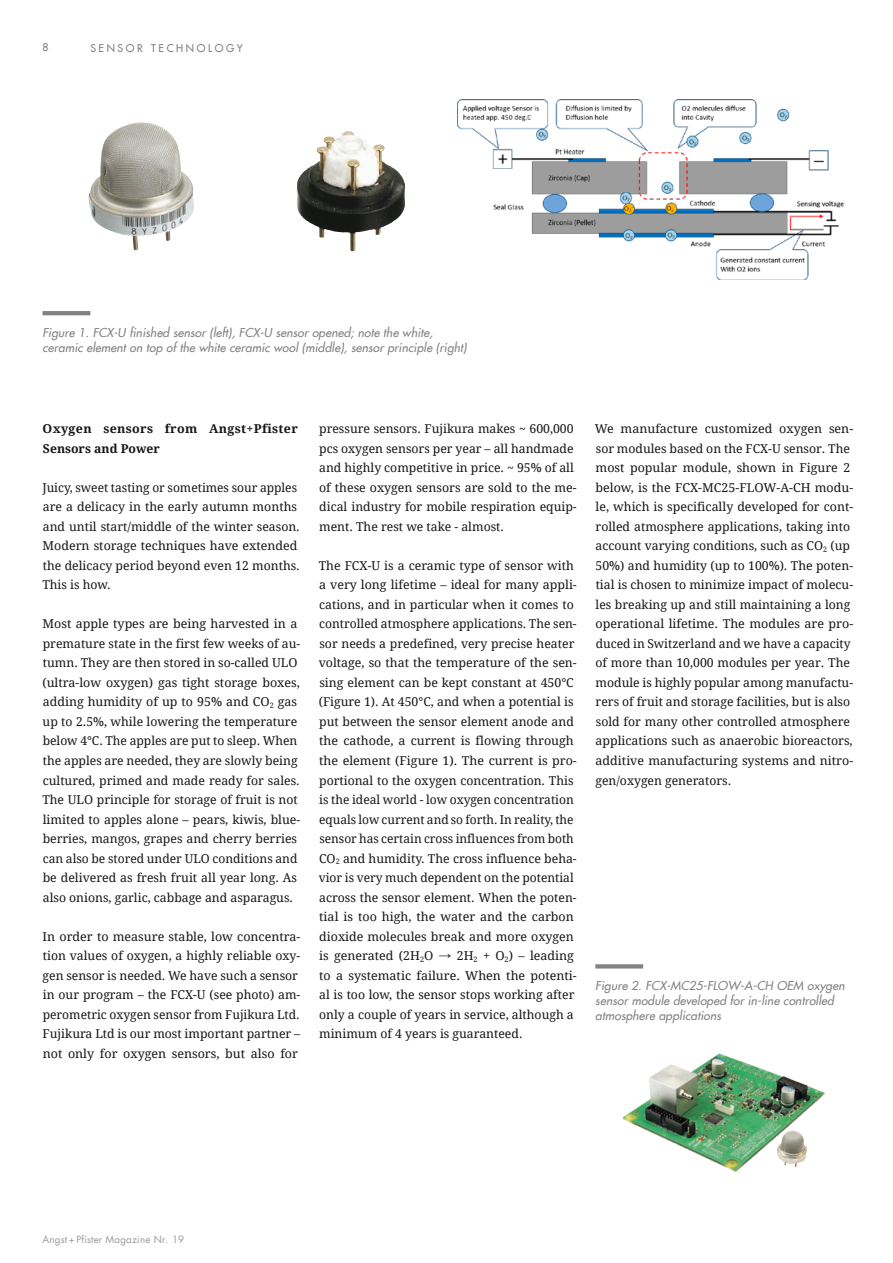
<style>
.page{position:relative;width:893px;height:1263px;background:#fff}
.page>*{position:absolute;margin:0;border:0;box-sizing:border-box;transform-origin:0 0}
.t1{font:12.15px/19.5px "Droid Serif";color:#151616}
.t2{font:700 12.15px/19.5px "Droid Serif";letter-spacing:.025em;color:#151616}
.t3{font:italic 12px/15px "Futura LT";letter-spacing:.01em;color:#818281}
.t4{font:10.5px "Futura LT";letter-spacing:.25em;color:#818281}
.t5{font:9.75px "Futura LT";letter-spacing:.02em;color:#999}
.s1{font-family:"Arial"}
</style>
<div class="page">
<img style="left:88px;top:122px;width:106px;height:129px">
<img style="left:297px;top:131px;width:108px;height:120px">
<img style="left:457px;top:99px;width:387px;height:181px">
<img style="left:622px;top:1053px;width:203px;height:119px">
<hr style="left:43px;top:311px;width:47px;height:4px;background:#818281">
<svg style="left:595px;top:964px;width:48px;height:4px"></svg>
<hr style="left:892px;top:979px;width:1px;height:284px;background:#5e6f77">
<p class="t4" style="left:43px;top:40px;width:8px">8</p>
<p class="t4" style="left:90px;top:41px;width:154px">SENSOR TECHNOLOGY</p>
<p class="t3" style="left:43px;top:325px;width:426px">Figure 1. FCX-U finished sensor (left), FCX-U sensor opened; note the white, ceramic element on top of the white ceramic wool (middle), sensor principle (right)</p>
<p class="t2" style="left:43px;top:419px;width:257px">Oxygen sensors from Angst+Pfister<br>Sensors and Power</p>
<p class="t1" style="left:42px;top:478px;width:259px">Juicy, sweet tasting or sometimes sour apples are a delicacy in the early autumn months and until start/middle of the winter season.<br>Modern storage techniques have extended the delicacy period beyond even 12 months.<br>This is how.</p>
<p class="t1" style="left:42px;top:614px;width:260px">Most apple types are being harvested in a premature state in the first few weeks of au&shy;tumn. They are then stored in so-called ULO (ultra-low oxygen) gas tight storage boxes, adding humidity of up to 95% and CO<sub>2</sub> gas up to 2.5%, while lowering the temperature below 4°C. The apples are put to sleep. When the apples are needed, they are slowly being cultured, primed and made ready for sales.<br>The ULO principle for storage of fruit is not limited to apples alone – pears, kiwis, blue&shy;berries, mangos, grapes and cherry berries can also be stored under ULO conditions and be delivered as fresh fruit all year long. As also onions, garlic, cabbage and asparagus.</p>
<p class="t1" style="left:43px;top:926px;width:259px">In order to measure stable, low concentra&shy;tion values of oxygen, a highly reliable oxy&shy;gen sensor is needed. We have such a sensor in our program – the FCX-U (see photo) am&shy;perometric oxygen sensor from Fujikura Ltd.<br>Fujikura Ltd is our most important partner – not only for oxygen sensors, but also for</p>
<p class="t1" style="left:319px;top:419px;width:259px">pressure sensors. Fujikura makes ~ 600,000 pcs oxygen sensors per year – all handmade and highly competitive in price. ~ 95% of all of these oxygen sensors are sold to the me&shy;dical industry for mobile respiration equip&shy;ment. The rest we take - almost.</p>
<p class="t1" style="left:319px;top:556px;width:260px">The FCX-U is a ceramic type of sensor with a very long lifetime – ideal for many appli&shy;cations, and in particular when it comes to controlled atmosphere applications. The sen&shy;sor needs a predefined, very precise heater voltage, so that the temperature of the sen&shy;sing element can be kept constant at 450°C (Figure 1). At 450°C, and when a potential is put between the sensor element anode and the cathode, a current is flowing through the element (Figure 1). The current is pro&shy;portional to the oxygen concentration. This is the ideal world - low oxygen concentration equals low current and so forth. In reality, the sensor has certain cross influences from both CO<sub>2</sub> and humidity. The cross influence beha&shy;vior is very much dependent on the potential across the sensor element. When the poten&shy;tial is too high, the water and the carbon dioxide molecules break and more oxygen is generated (2H<sub>2</sub>O <span class="s1">→</span> 2H<sub>2</sub> + O<sub>2</sub>) – leading to a systematic failure. When the potenti&shy;al is too low, the sensor stops working after only a couple of years in service, although a minimum of 4 years is guaranteed.</p>
<p class="t1" style="left:595px;top:419px;width:260px">We manufacture customized oxygen sen&shy;sor modules based on the FCX-U sensor. The most popular module, shown in Figure 2 below, is the FCX-MC25-FLOW-A-CH modu&shy;le, which is specifically developed for cont&shy;rolled atmosphere applications, taking into account varying conditions, such as CO<sub>2</sub> (up 50%) and humidity (up to 100%). The poten&shy;tial is chosen to minimize impact of molecu&shy;les breaking up and still maintaining a long operational lifetime. The modules are pro&shy;duced in Switzerland and we have a capacity of more than 10,000 modules per year. The module is highly popular among manufactu&shy;rers of fruit and storage facilities, but is also sold for many other controlled atmosphere applications such as anaerobic bioreactors, additive manufacturing systems and nitro&shy;gen/oxygen generators.</p>
<p class="t3" style="left:595px;top:978px;width:251px">Figure 2. FCX-MC25-FLOW-A-CH OEM oxygen sensor module developed for in-line controlled atmosphere applications</p>
<p class="t5" style="left:43px;top:1233px;width:143px">Angst + Pfister Magazine Nr. 19</p>
</div>
